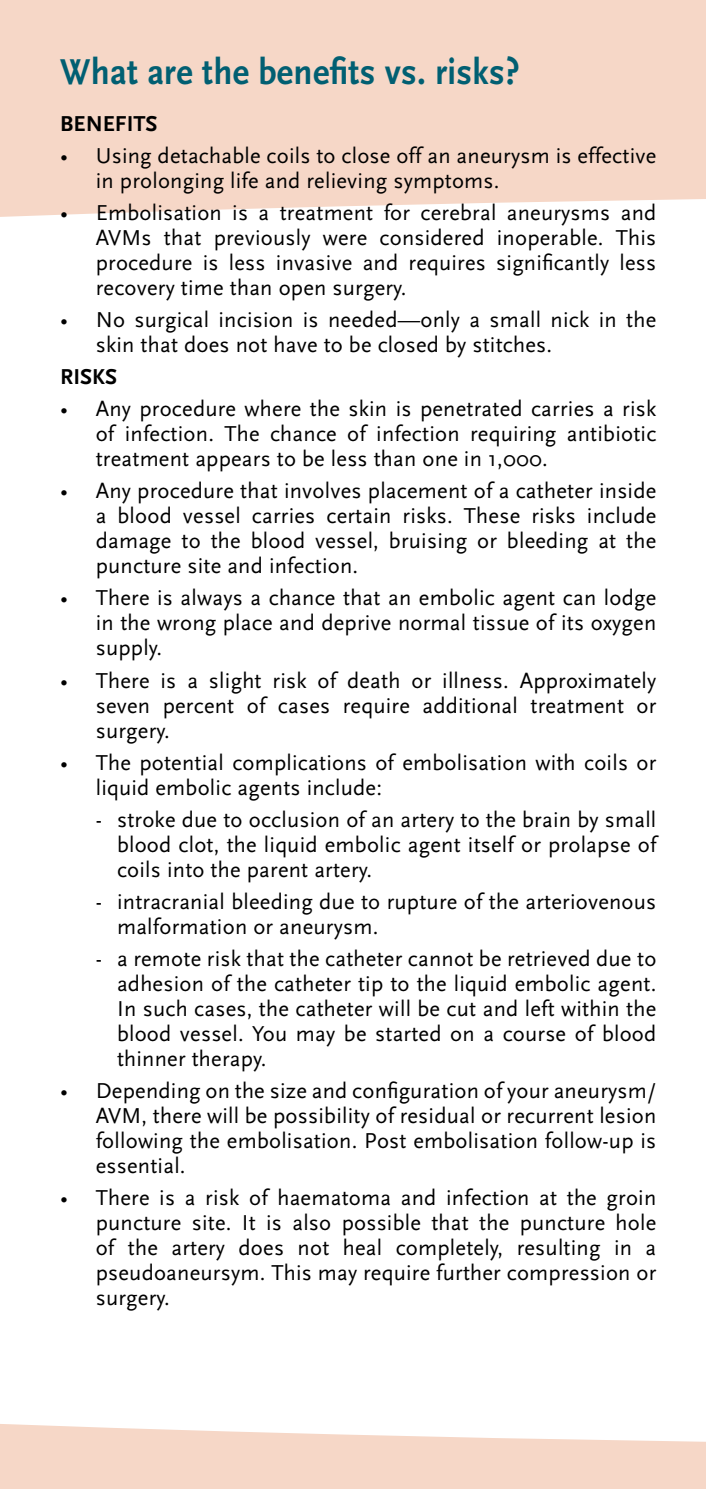
<style>
.page{position:relative;width:706px;height:1489px;background:#fff}
.page>*{position:absolute;margin:0;border:0;box-sizing:border-box;transform-origin:0 0}
.t1{font:700 37.5px "Scala Sans";letter-spacing:.01em;color:#015f72;scale:.93 1}
.t2{font:22.5px/25px "Scala Sans";letter-spacing:.01em;color:#000;text-align:justify}
.t3{font:700 22.5px "Scala Sans";color:#000}
</style>
<div class="page">
<svg style="left:0;top:1424px;width:705px;height:64px;fill:#f6d7c7"></svg>
<div style="left:0;top:0;width:705px;height:217px;background:#f6d7c7"></div>
<h1 class="t1" style="left:60px;top:52px;width:495px">What are the benefits vs. risks?</h1>
<p class="t3" style="left:60px;top:111px;width:99px">BENEFITS</p>
<p class="t2" style="left:96px;top:143px;width:561px;text-indent:-35px">• Using detachable coils to close off an aneurysm is effective in prolonging life and relieving symptoms.</p>
<p class="t2" style="left:96px;top:200px;width:561px;text-indent:-35px">• Embolisation is a treatment for cerebral aneurysms and AVMs that previously were considered inoperable. This procedure is less invasive and requires significantly less recovery time than open surgery.</p>
<p class="t2" style="left:96px;top:307px;width:561px;text-indent:-35px">• No surgical incision is needed—only a small nick in the skin that does not have to be closed by stitches.</p>
<p class="t3" style="left:60px;top:364px;width:58px">RISKS</p>
<p class="t2" style="left:96px;top:397px;width:561px;text-indent:-35px">• Any procedure where the skin is penetrated carries a risk of infection. The chance of infection requiring antibiotic treatment appears to be less than one in 1,000.</p>
<p class="t2" style="left:96px;top:479px;width:561px;text-indent:-35px">• Any procedure that involves placement of a catheter inside a blood vessel carries certain risks. These risks include damage to the blood vessel, bruising or bleeding at the puncture site and infection.</p>
<p class="t2" style="left:96px;top:586px;width:561px;text-indent:-35px">• There is always a chance that an embolic agent can lodge in the wrong place and deprive normal tissue of its oxygen supply.</p>
<p class="t2" style="left:96px;top:668px;width:561px;text-indent:-35px">• There is a slight risk of death or illness. Approximately seven percent of cases require additional treatment or surgery.</p>
<p class="t2" style="left:96px;top:750px;width:561px;text-indent:-35px">• The potential complications of embolisation with coils or liquid embolic agents include:</p>
<p class="t2" style="left:117px;top:807px;width:540px;text-indent:-21px">- stroke due to occlusion of an artery to the brain by small blood clot, the liquid embolic agent itself or prolapse of coils into the parent artery.</p>
<p class="t2" style="left:117px;top:889px;width:540px;text-indent:-21px">- intracranial bleeding due to rupture of the arteriovenous malformation or aneurysm.</p>
<p class="t2" style="left:117px;top:946px;width:540px;text-indent:-21px">- a remote risk that the catheter cannot be retrieved due to adhesion of the catheter tip to the liquid embolic agent.<br>In such cases, the catheter will be cut and left within the blood vessel. You may be started on a course of blood thinner therapy.</p>
<p class="t2" style="left:96px;top:1078px;width:561px;text-indent:-35px">• Depending on the size and configuration of your aneurysm/ AVM, there will be possibility of residual or recurrent lesion following the embolisation. Post embolisation follow-up is essential.</p>
<p class="t2" style="left:96px;top:1185px;width:561px;text-indent:-35px">• There is a risk of haematoma and infection at the groin puncture site. It is also possible that the puncture hole of the artery does not heal completely, resulting in a pseudoaneursym. This may require further compression or surgery.</p>
</div>
